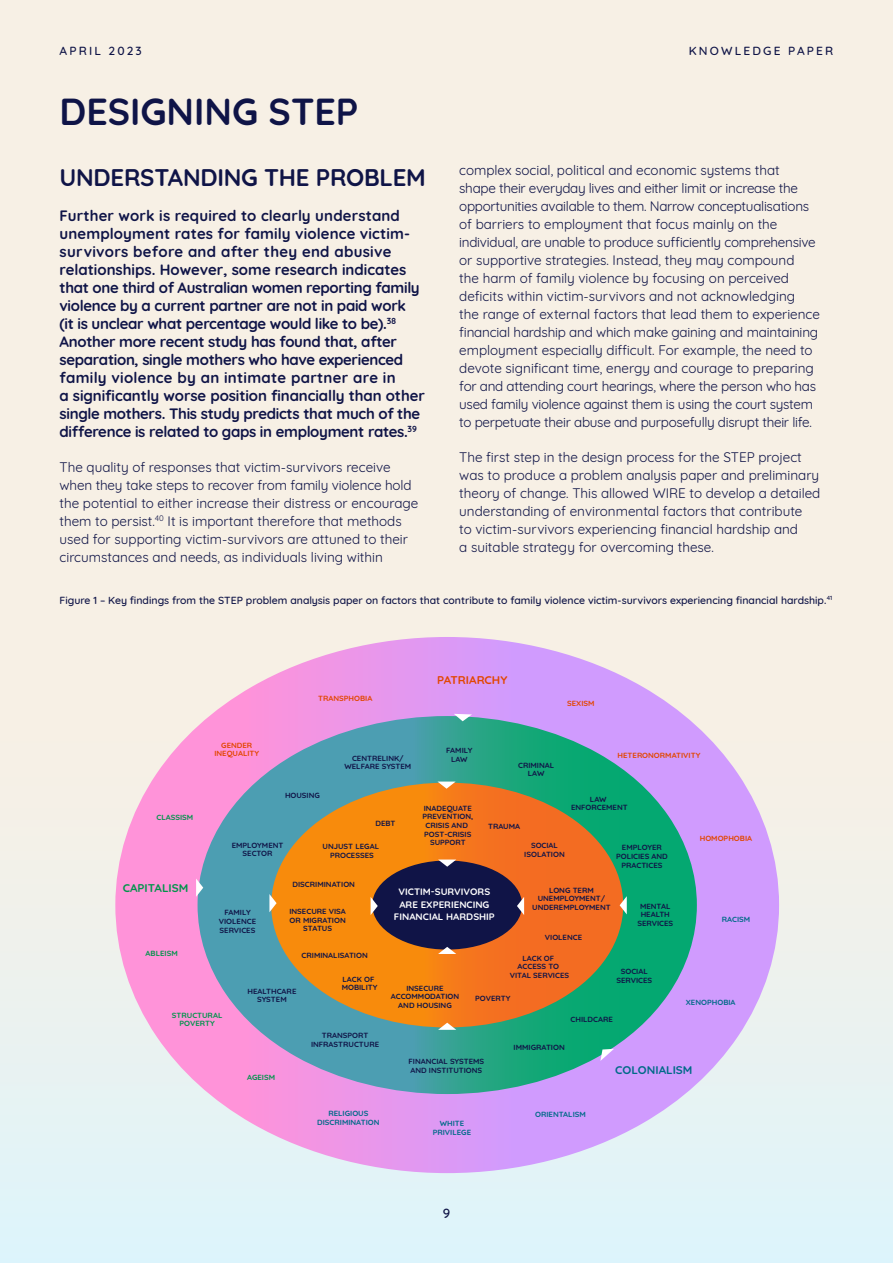
<style>
.page{position:relative;width:893px;height:1263px;background:#fff}
.page>*{position:absolute;margin:0;border:0;box-sizing:border-box;transform-origin:0 0}
.t1{font:700 37.5px "Quicksand";color:#0f1447}
.t2{font:700 24px "Quicksand";letter-spacing:-.01em;color:#0f1447}
.t3{font:700 15px/18px "Quicksand";letter-spacing:-.02em;color:#0f1447}
.t4{font:13.5px/18px "Quicksand";color:#0f1447}
.t5{font:500 13.5px "Quicksand";color:#0f1447}
.t6{font:500 12px "Quicksand";letter-spacing:.18em;color:#0f1447}
.t7{font:700 11.1px "Quicksand";color:#006a88;scale:1.05 1}
.t8{font:700 11.1px "Quicksand";color:#e24600;scale:1.05 1}
.t9{font:700 11.1px "Quicksand";color:#00944b;scale:1.05 1}
.t10{font:500 10.5px "Quicksand";color:#0f1447}
.t11{font:700 9.3px/12.5px "Quicksand";color:#fff;text-align:center;scale:1.05 1}
.t12{font:700 7.5px/8.7px "Quicksand";color:#101447;text-align:center;scale:1.05 1}
.t13{font:700 7.5px/8.7px "Quicksand";color:#006a88;text-align:center;scale:1.05 1}
.t14{font:700 7.5px/8.7px "Quicksand";color:#e24600;text-align:center;scale:1.05 1}
.t15{font:700 7.5px/8.7px "Quicksand";color:#00944b;text-align:center;scale:1.05 1}
</style>
<div class="page">
<div style="left:0;top:0;width:893px;height:1263px;background:linear-gradient(to bottom,#fdefe0,#e7f3f3)"></div>
<svg style="left:115px;top:637px;width:664px;height:536px;background:#e7bfee"></svg>
<svg style="left:198px;top:716px;width:499px;height:378px;background:#749eb6"></svg>
<svg style="left:271px;top:783px;width:352px;height:244px;background:#c48534"></svg>
<div style="left:372px;top:860px;width:150px;height:89px;background:#101447;border-radius:50%"></div>
<svg style="left:438px;top:947px;width:18px;height:7px"></svg>
<svg style="left:438px;top:859px;width:18px;height:8px"></svg>
<svg style="left:371px;top:897px;width:7px;height:18px"></svg>
<svg style="left:517px;top:897px;width:7px;height:18px"></svg>
<svg style="left:438px;top:1023px;width:18px;height:7px"></svg>
<svg style="left:437px;top:781px;width:19px;height:8px"></svg>
<svg style="left:269px;top:894px;width:8px;height:18px"></svg>
<svg style="left:196px;top:878px;width:7px;height:19px"></svg>
<svg style="left:454px;top:714px;width:18px;height:7px"></svg>
<svg style="left:620px;top:896px;width:7px;height:18px"></svg>
<svg style="left:600px;top:1049px;width:14px;height:12px"></svg>
<p class="t6" style="left:60px;top:41px;width:84px">APRIL 2023</p>
<h1 class="t1" style="left:60px;top:80px;width:301px">DESIGNING STEP</h1>
<h2 class="t2" style="left:60px;top:157px;width:368px">UNDERSTANDING THE PROBLEM</h2>
<p class="t3" style="left:60px;top:205px;width:367px">Further work is required to clearly understand unemployment rates for family violence victim&shy;survivors before and after they end abusive relationships. However, some research indicates that one third of Australian women reporting family violence by a current partner are not in paid work<br>(it is unclear what percentage would like to be).<sup>38<br></sup>Another more recent study has found that, after separation, single mothers who have experienced family violence by an intimate partner are in<br>a significantly worse position financially than other single mothers. This study predicts that much of the difference is related to gaps in employment rates.<sup>39</sup></p>
<p class="t4" style="left:60px;top:456px;width:360px">The quality of responses that victim-survivors receive when they take steps to recover from family violence hold the potential to either increase their distress or encourage them to persist.<sup>40</sup> It is important therefore that methods used for supporting victim-survivors are attuned to their circumstances and needs, as individuals living within</p>
<p class="t6" style="left:689px;top:41px;width:146px">KNOWLEDGE PAPER</p>
<p class="t4" style="left:459px;top:160px;width:362px">complex social, political and economic systems that<br>shape their everyday lives and either limit or increase the opportunities available to them. Narrow conceptualisations of barriers to employment that focus mainly on the individual, are unable to produce sufficiently comprehensive or supportive strategies. Instead, they may compound<br>the harm of family violence by focusing on perceived deficits within victim-survivors and not acknowledging<br>the range of external factors that lead them to experience financial hardship and which make gaining and maintaining employment especially difficult. For example, the need to devote significant time, energy and courage to preparing for and attending court hearings, where the person who has used family violence against them is using the court system to perpetuate their abuse and purposefully disrupt their life.</p>
<p class="t4" style="left:459px;top:447px;width:363px">The first step in the design process for the STEP project was to produce a problem analysis paper and preliminary theory of change. This allowed WIRE to develop a detailed understanding of environmental factors that contribute<br>to victim-survivors experiencing financial hardship and<br>a suitable strategy for overcoming these.</p>
<p class="t10" style="left:60px;top:592px;width:774px">Figure 1 – Key findings from the STEP problem analysis paper on factors that contribute to family violence victim-survivors experiencing financial hardship.<sup>41</sup></p>
<p class="t15" style="left:156px;top:812px;width:37px">CLASSISM</p>
<p class="t9" style="left:123px;top:879px;width:64px">CAPITALISM</p>
<p class="t15" style="left:146px;top:948px;width:32px">ABLEISM</p>
<p class="t14" style="left:214px;top:740px;width:44px">GENDER<br>INEQUALITY</p>
<p class="t14" style="left:318px;top:693px;width:53px">TRANSPHOBIA</p>
<p class="t8" style="left:437px;top:670px;width:68px">PATRIARCHY</p>
<p class="t14" style="left:567px;top:698px;width:28px">SEXISM</p>
<p class="t12" style="left:344px;top:753px;width:65px">CENTRELINK/<br>WELFARE SYSTEM</p>
<p class="t12" style="left:446px;top:745px;width:27px">FAMILY<br>LAW</p>
<p class="t12" style="left:518px;top:760px;width:36px">CRIMINAL<br>LAW</p>
<p class="t14" style="left:618px;top:750px;width:80px">HETERONORMATIVITY</p>
<p class="t12" style="left:285px;top:790px;width:35px">HOUSING</p>
<p class="t12" style="left:375px;top:819px;width:20px">DEBT</p>
<p class="t12" style="left:232px;top:840px;width:51px">EMPLOYMENT<br>SECTOR</p>
<p class="t12" style="left:323px;top:841px;width:55px">UNJUST LEGAL<br>PROCESSES</p>
<p class="t12" style="left:422px;top:803px;width:50px">INADEQUATE<br>PREVENTION,<br>CRISIS AND<br>POST-CRISIS<br>SUPPORT</p>
<p class="t12" style="left:571px;top:794px;width:55px">LAW<br>ENFORCEMENT</p>
<p class="t12" style="left:616px;top:842px;width:51px">EMPLOYER<br>POLICIES AND<br>PRACTICES</p>
<p class="t12" style="left:488px;top:822px;width:32px">TRAUMA</p>
<p class="t12" style="left:524px;top:841px;width:40px">SOCIAL<br>ISOLATION</p>
<p class="t12" style="left:219px;top:907px;width:37px">FAMILY<br>VIOLENCE<br>SERVICES</p>
<p class="t12" style="left:293px;top:879px;width:61px">DISCRIMINATION</p>
<p class="t12" style="left:289px;top:906px;width:55px">INSECURE VISA<br>OR MIGRATION<br>STATUS</p>
<p class="t12" style="left:302px;top:950px;width:65px">CRIMINALISATION</p>
<p class="t12" style="left:248px;top:986px;width:48px">HEALTHCARE<br>SYSTEM</p>
<p class="t12" style="left:342px;top:974px;width:36px;text-align:left">LACK OF<br>MOBILITY</p>
<p class="t11" style="left:394px;top:885px;width:98px">VICTIM-SURVIVORS<br>ARE EXPERIENCING<br>FINANCIAL HARDSHIP</p>
<p class="t12" style="left:532px;top:885px;width:76px">LONG TERM<br>UNEMPLOYMENT/<br>UNDEREMPLOYMENT</p>
<p class="t12" style="left:545px;top:933px;width:37px">VIOLENCE</p>
<p class="t12" style="left:637px;top:901px;width:36px">MENTAL<br>HEALTH<br>SERVICES</p>
<p class="t12" style="left:510px;top:953px;width:58px">LACK OF<br>ACCESS TO<br>VITAL SERVICES</p>
<p class="t12" style="left:616px;top:966px;width:36px">SOCIAL<br>SERVICES</p>
<p class="t12" style="left:391px;top:983px;width:67px">INSECURE<br>ACCOMMODATION<br>AND HOUSING</p>
<p class="t12" style="left:475px;top:993px;width:35px">POVERTY</p>
<p class="t14" style="left:700px;top:833px;width:51px">HOMOPHOBIA</p>
<p class="t13" style="left:722px;top:914px;width:29px">RACISM</p>
<p class="t13" style="left:686px;top:998px;width:49px">XENOPHOBIA</p>
<p class="t15" style="left:172px;top:1010px;width:50px">STRUCTURAL<br>POVERTY</p>
<p class="t15" style="left:247px;top:1072px;width:28px">AGEISM</p>
<p class="t12" style="left:311px;top:1030px;width:66px">TRANSPORT<br>INFRASTRUCTURE</p>
<p class="t13" style="left:317px;top:1108px;width:61px">RELIGIOUS<br>DISCRIMINATION</p>
<p class="t12" style="left:408px;top:1056px;width:74px;text-align:left">FINANCIAL SYSTEMS<br>AND INSTITUTIONS</p>
<p class="t13" style="left:433px;top:1118px;width:38px">WHITE<br>PRIVILEGE</p>
<p class="t5" style="left:443px;top:1202px;width:9px">9</p>
<p class="t12" style="left:570px;top:1014px;width:42px">CHILDCARE</p>
<p class="t12" style="left:514px;top:1042px;width:50px">IMMIGRATION</p>
<p class="t13" style="left:535px;top:1109px;width:50px">ORIENTALISM</p>
<p class="t7" style="left:615px;top:1061px;width:75px">COLONIALISM</p>
</div>
